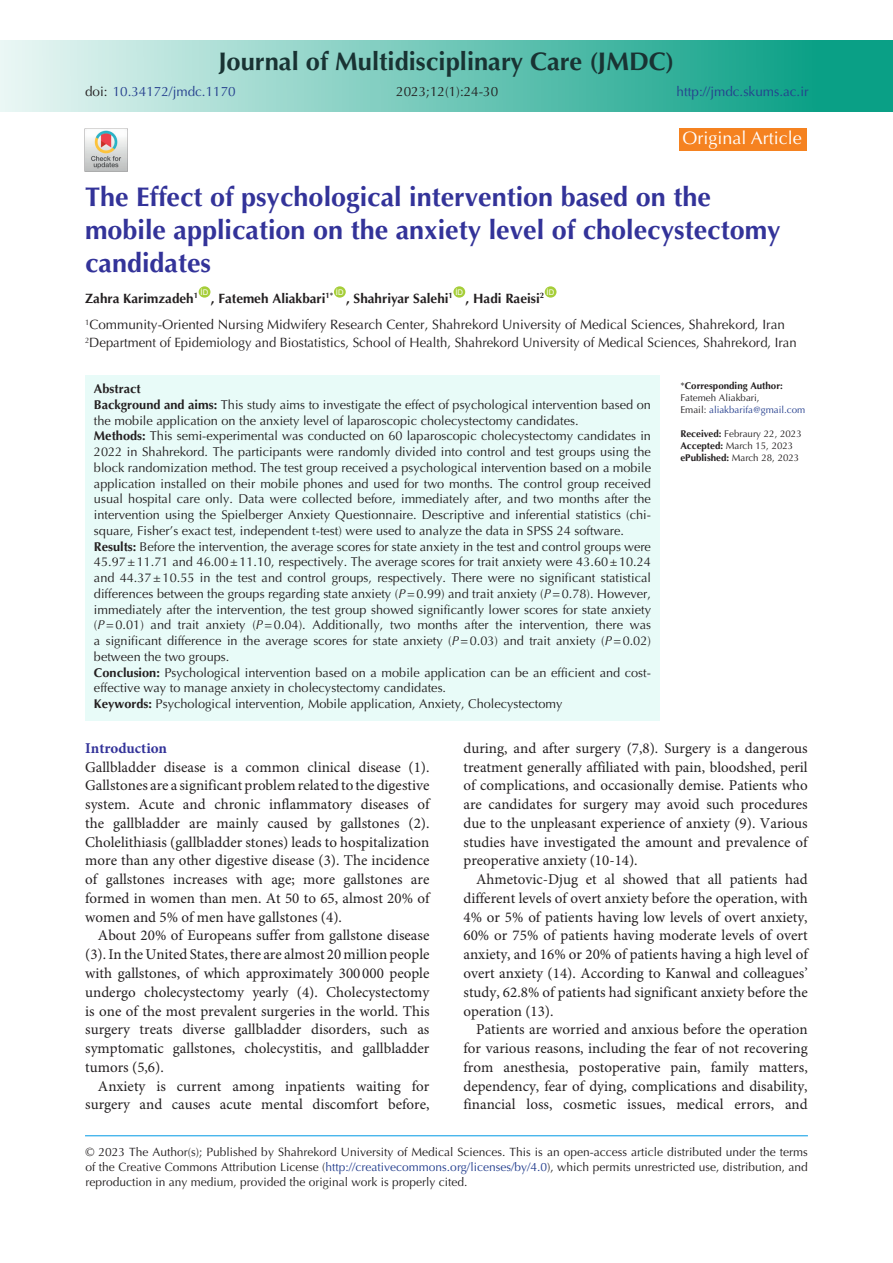
<style>
.page{position:relative;width:893px;height:1263px;background:#fff}
.page>*{position:absolute;margin:0;border:0;box-sizing:border-box;transform-origin:0 0}
.t1{font:700 27px/33px "Optima LT Std";color:#339}
.t2{font:700 25.5px "Optima LT Std";color:#193333}
.t3{font:18px "Optima LT Std";color:#fff}
.t4{font:15px/18.8px "Minion Pro";color:#231f20;text-align:justify}
.t5{font:700 15px "Minion Pro";color:#339}
.t6{font:13.5px "Optima LT Std";color:#231f20}
.t7{font:700 13.5px "Optima LT Std";color:#231f20}
.t8{font:13.5px "Optima LT Std";color:#253f8e}
.heading_2{font:12.75px/15.8px "Optima LT Std";color:#231f20}
.t9{font:700 12.75px "Optima LT Std";color:#231f20}
.t10{font:12px/15px "Optima LT Std";color:#231f20;text-align:justify}
.t11{font:9.75px "Optima LT Std";color:#231f20}
.t12{font:9.75px "Optima LT Std";color:#253f8e}
.t13{font:700 9.75px "Optima LT Std";color:#231f20}
.t14{font:7.8px "Arial";color:#fff}
.s1{color:#231f20}
.s2{font-weight:700}
.s3{font-style:italic}
.s4{font-weight:400}
.s5{color:#253f8e}
</style>
<div class="page">
<hr style="left:85px;top:1135px;width:723px;height:1px;background:#0099e5">
<div style="left:199px;top:286px;width:11px;height:12px;background:#a6ce39;border-radius:50%"></div>
<div style="left:334px;top:286px;width:12px;height:12px;background:#a6ce39;border-radius:50%"></div>
<div style="left:453px;top:286px;width:12px;height:12px;background:#a6ce39;border-radius:50%"></div>
<div style="left:545px;top:286px;width:11px;height:12px;background:#a6ce39;border-radius:50%"></div>
<div style="left:0;top:40px;width:893px;height:72px;background:linear-gradient(to right,#e9f6f4,#00997e)"></div>
<div style="left:679px;top:128px;width:127px;height:23px;background:#f58220"></div>
<img style="left:84px;top:128px;width:44px;height:43px">
<div style="left:85px;top:375px;width:574px;height:346px;background:#e8fbf8"></div>
<p class="t2" style="left:219px;top:47px;width:457px">Journal of Multidisciplinary Care (JMDC)</p>
<p class="t8" style="left:85px;top:84px;width:152px"><span class="s1">doi:</span> 10.34172/jmdc.1170</p>
<p class="t6" style="left:396px;top:84px;width:104px">2023;12(1):24-30</p>
<p class="t8" style="left:677px;top:84px;width:134px">http://jmdc.skums.ac.ir</p>
<p class="t3" style="left:682px;top:128px;width:121px">Original Article</p>
<p class="t1" style="left:85px;top:181px;width:697px">The Effect of psychological intervention based on the mobile application on the anxiety level of cholecystectomy candidates</p>
<p class="t7" style="left:85px;top:290px;width:115px">Zahra Karimzadeh<sup>1</sup></p>
<p class="t14" style="left:547px;top:287px;width:9px">ID</p>
<p class="t6" style="left:85px;top:317px;width:701px"><sup>1</sup>Community-Oriented Nursing Midwifery Research Center, Shahrekord University of Medical Sciences, Shahrekord, Iran</p>
<p class="t6" style="left:85px;top:335px;width:713px"><sup>2</sup>Department of Epidemiology and Biostatistics, School of Health, Shahrekord University of Medical Sciences, Shahrekord, Iran</p>
<p class="t14" style="left:201px;top:287px;width:9px">ID</p>
<p class="t14" style="left:336px;top:287px;width:9px">ID</p>
<p class="t14" style="left:455px;top:287px;width:9px">ID</p>
<p class="t7" style="left:211px;top:290px;width:124px">, Fatemeh Aliakbari<sup>1*</sup></p>
<p class="t7" style="left:346px;top:290px;width:108px">, Shahriyar Salehi<sup>1</sup></p>
<p class="t7" style="left:466px;top:290px;width:80px">, Hadi Raeisi<sup>2</sup></p>
<p class="t9" style="left:94px;top:381px;width:48px">Abstract</p>
<p class="heading_2" style="left:94px;top:397px;width:558px"><span class="s2">Background and aims:</span> This study aims to investigate the effect of psychological intervention based on the mobile application on the anxiety level of laparoscopic cholecystectomy candidates.</p>
<p class="heading_2" style="left:94px;top:428px;width:559px;text-align:justify"><span class="s2">Methods:</span> This semi-experimental was conducted on 60 laparoscopic cholecystectomy candidates in 2022 in Shahrekord. The participants were randomly divided into control and test groups using the block randomization method. The test group received a psychological intervention based on a mobile application installed on their mobile phones and used for two months. The control group received usual hospital care only. Data were collected before, immediately after, and two months after the intervention using the Spielberger Anxiety Questionnaire. Descriptive and inferential statistics (chi&shy;square, Fisher’s exact test, independent t-test) were used to analyze the data in SPSS 24 software.</p>
<p class="heading_2" style="left:94px;top:539px;width:559px;text-align:justify"><span class="s2">Results:</span> Before the intervention, the average scores for state anxiety in the test and control groups were 45.97±11.71 and 46.00±11.10, respectively. The average scores for trait anxiety were 43.60±10.24 and 44.37±10.55 in the test and control groups, respectively. There were no significant statistical differences between the groups regarding state anxiety (<span class="s3">P</span>=0.99) and trait anxiety (<span class="s3">P</span>=0.78). However, immediately after the intervention, the test group showed significantly lower scores for state anxiety (<span class="s3">P</span>=0.01) and trait anxiety (<span class="s3">P</span>=0.04). Additionally, two months after the intervention, there was a significant difference in the average scores for state anxiety (<span class="s3">P</span>=0.03) and trait anxiety (<span class="s3">P</span>=0.02) between the two groups.</p>
<p class="heading_2" style="left:94px;top:665px;width:558px"><span class="s2">Conclusion:</span> Psychological intervention based on a mobile application can be an efficient and cost&shy;effective way to manage anxiety in cholecystectomy candidates.</p>
<p class="heading_2" style="left:94px;top:696px;width:470px"><span class="s2">Keywords:</span> Psychological intervention, Mobile application, Anxiety, Cholecystectomy</p>
<p class="t13" style="left:680px;top:380px;width:104px"><span class="s4">*</span>Corresponding Author:</p>
<p class="t11" style="left:680px;top:392px;width:81px">Fatemeh Aliakbari,</p>
<p class="t12" style="left:680px;top:404px;width:126px"><span class="s1">Email:</span> aliakbarifa@gmail.com</p>
<p class="t11" style="left:680px;top:428px;width:123px"><span class="s2">Received:</span> Febraury 22, 2023</p>
<p class="t11" style="left:680px;top:440px;width:114px"><span class="s2">Accepted:</span> March 15, 2023</p>
<p class="t11" style="left:680px;top:452px;width:120px"><span class="s2">ePublished:</span> March 28, 2023</p>
<p class="t5" style="left:85px;top:738px;width:83px">Introduction</p>
<p class="t4" style="left:85px;top:758px;width:346px">Gallbladder disease is a common clinical disease (1).<br>Gallstones are a significant problem related to the digestive system. Acute and chronic inflammatory diseases of the gallbladder are mainly caused by gallstones (2).<br>Cholelithiasis (gallbladder stones) leads to hospitalization more than any other digestive disease (3). The incidence of gallstones increases with age; more gallstones are formed in women than men. At 50 to 65, almost 20% of women and 5% of men have gallstones (4).</p>
<p class="t4" style="left:85px;top:927px;width:346px;text-indent:13px">About 20% of Europeans suffer from gallstone disease (3). In the United States, there are almost 20 million people with gallstones, of which approximately 300 000 people undergo cholecystectomy yearly (4). Cholecystectomy is one of the most prevalent surgeries in the world. This surgery treats diverse gallbladder disorders, such as symptomatic gallstones, cholecystitis, and gallbladder tumors (5,6).</p>
<p class="t4" style="left:85px;top:1077px;width:346px;text-align:right">Anxiety is current among inpatients waiting for surgery and causes acute mental discomfort before,</p>
<p class="t4" style="left:463px;top:739px;width:346px">during, and after surgery (7,8). Surgery is a dangerous treatment generally affiliated with pain, bloodshed, peril of complications, and occasionally demise. Patients who are candidates for surgery may avoid such procedures due to the unpleasant experience of anxiety (9). Various studies have investigated the amount and prevalence of preoperative anxiety (10-14).</p>
<p class="t4" style="left:463px;top:871px;width:346px;text-indent:13px">Ahmetovic-Djug et al showed that all patients had different levels of overt anxiety before the operation, with 4% or 5% of patients having low levels of overt anxiety, 60% or 75% of patients having moderate levels of overt anxiety, and 16% or 20% of patients having a high level of overt anxiety (14). According to Kanwal and colleagues’ study, 62.8% of patients had significant anxiety before the operation (13).</p>
<p class="t4" style="left:463px;top:1021px;width:346px;text-indent:13px">Patients are worried and anxious before the operation for various reasons, including the fear of not recovering from anesthesia, postoperative pain, family matters, dependency, fear of dying, complications and disability, financial loss, cosmetic issues, medical errors, and</p>
<p class="t10" style="left:85px;top:1144px;width:724px">© 2023 The Author(s); Published by Shahrekord University of Medical Sciences. This is an open-access article distributed under the terms of the Creative Commons Attribution License (<span class="s5">http://creativecommons.org/licenses/by/4.0</span>), which permits unrestricted use, distribution, and reproduction in any medium, provided the original work is properly cited.</p>
</div>
